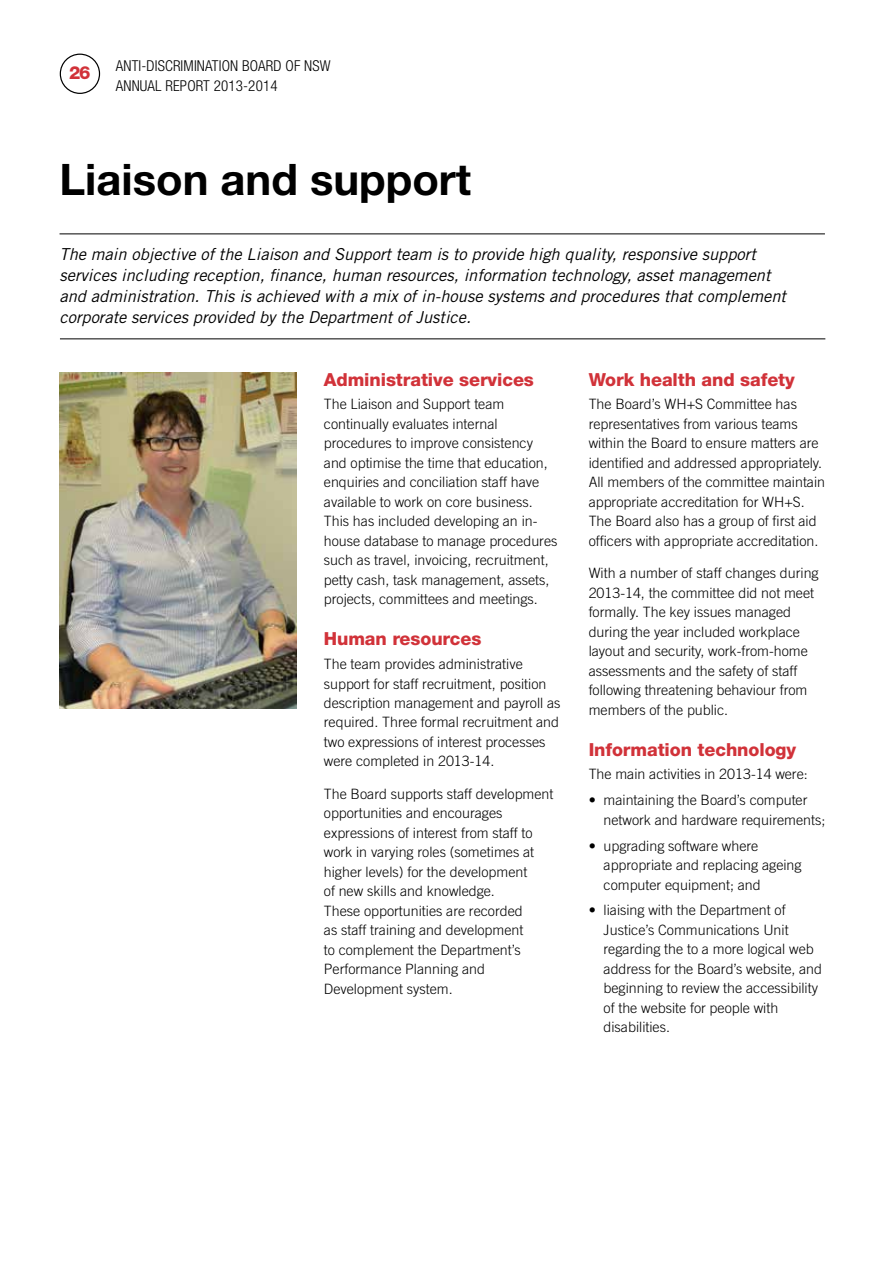
<style>
.page{position:relative;width:893px;height:1263px;background:#fff}
.page>*{position:absolute;margin:0;border:0;box-sizing:border-box;transform-origin:0 0}
.t1{font:700 43.5px "Helvetica Neue LT Std";color:#000}
.t2{font:800 18px "Helvetica Neue LT Std";letter-spacing:-.005em;color:#d13239}
.t3{font:italic 16.5px/21px "Trade Gothic LT Std";color:#000}
.t4{font:300 condensed 15px/19.5px "Helvetica Neue LT Std";letter-spacing:.01em;color:#000}
.t5{font:300 14.25px/19.5px "Trade Gothic LT Std";color:#000}
</style>
<div class="page">
<div style="left:60px;top:54px;width:40px;height:40px;border:1px solid #000;border-radius:50%"></div>
<hr style="left:60px;top:233px;width:765px;height:1px;background:#000">
<hr style="left:60px;top:338px;width:765px;height:1px;background:#000">
<img style="left:60px;top:373px;width:236px;height:335px">
<p class="t2" style="left:69px;top:62px;width:23px">26</p>
<p class="t4" style="left:116px;top:56px;width:216px">ANTI-DISCRIMINATION BOARD OF NSW<br>ANNUAL REPORT 2013-2014</p>
<h1 class="t1" style="left:60px;top:153px;width:413px">Liaison and support</h1>
<p class="t3" style="left:60px;top:244px;width:728px">The main objective of the Liaison and Support team is to provide high quality, responsive support services including reception, finance, human resources, information technology, asset management and administration. This is achieved with a mix of in-house systems and procedures that complement corporate services provided by the Department of Justice.</p>
<p class="t2" style="left:324px;top:369px;width:212px">Administrative services</p>
<p class="t5" style="left:324px;top:394px;width:235px">The Liaison and Support team continually evaluates internal procedures to improve consistency and optimise the time that education, enquiries and conciliation staff have available to work on core business.<br>This has included developing an in&shy;house database to manage procedures such as travel, invoicing, recruitment, petty cash, task management, assets, projects, committees and meetings.</p>
<p class="t2" style="left:324px;top:628px;width:159px">Human resources</p>
<p class="t5" style="left:324px;top:654px;width:238px">The team provides administrative support for staff recruitment, position description management and payroll as required. Three formal recruitment and two expressions of interest processes were completed in 2013-14.</p>
<p class="t5" style="left:324px;top:784px;width:231px">The Board supports staff development opportunities and encourages expressions of interest from staff to work in varying roles (sometimes at higher levels) for the development<br>of new skills and knowledge.<br>These opportunities are recorded<br>as staff training and development<br>to complement the Department’s<br>Performance Planning and<br>Development system.</p>
<p class="t2" style="left:589px;top:369px;width:208px">Work health and safety</p>
<p class="t5" style="left:589px;top:394px;width:238px">The Board’s WH+S Committee has representatives from various teams within the Board to ensure matters are identified and addressed appropriately.<br>All members of the committee maintain appropriate accreditation for WH+S.<br>The Board also has a group of first aid officers with appropriate accreditation.</p>
<p class="t5" style="left:589px;top:563px;width:232px">With a number of staff changes during 2013-14, the committee did not meet formally. The key issues managed during the year included workplace layout and security, work-from-home assessments and the safety of staff following threatening behaviour from members of the public.</p>
<p class="t2" style="left:589px;top:738px;width:209px">Information technology</p>
<p class="t5" style="left:589px;top:764px;width:221px">The main activities in 2013-14 were:</p>
<p class="t5" style="left:603px;top:790px;width:223px;text-indent:-15px">• maintaining the Board’s computer network and hardware requirements;</p>
<p class="t5" style="left:603px;top:835px;width:200px;text-indent:-15px">• upgrading software where appropriate and replacing ageing computer equipment; and</p>
<p class="t5" style="left:603px;top:900px;width:220px;text-indent:-15px">• liaising with the Department of<br>Justice’s Communications Unit regarding the to a more logical web address for the Board’s website, and beginning to review the accessibility of the website for people with disabilities.</p>
</div>
